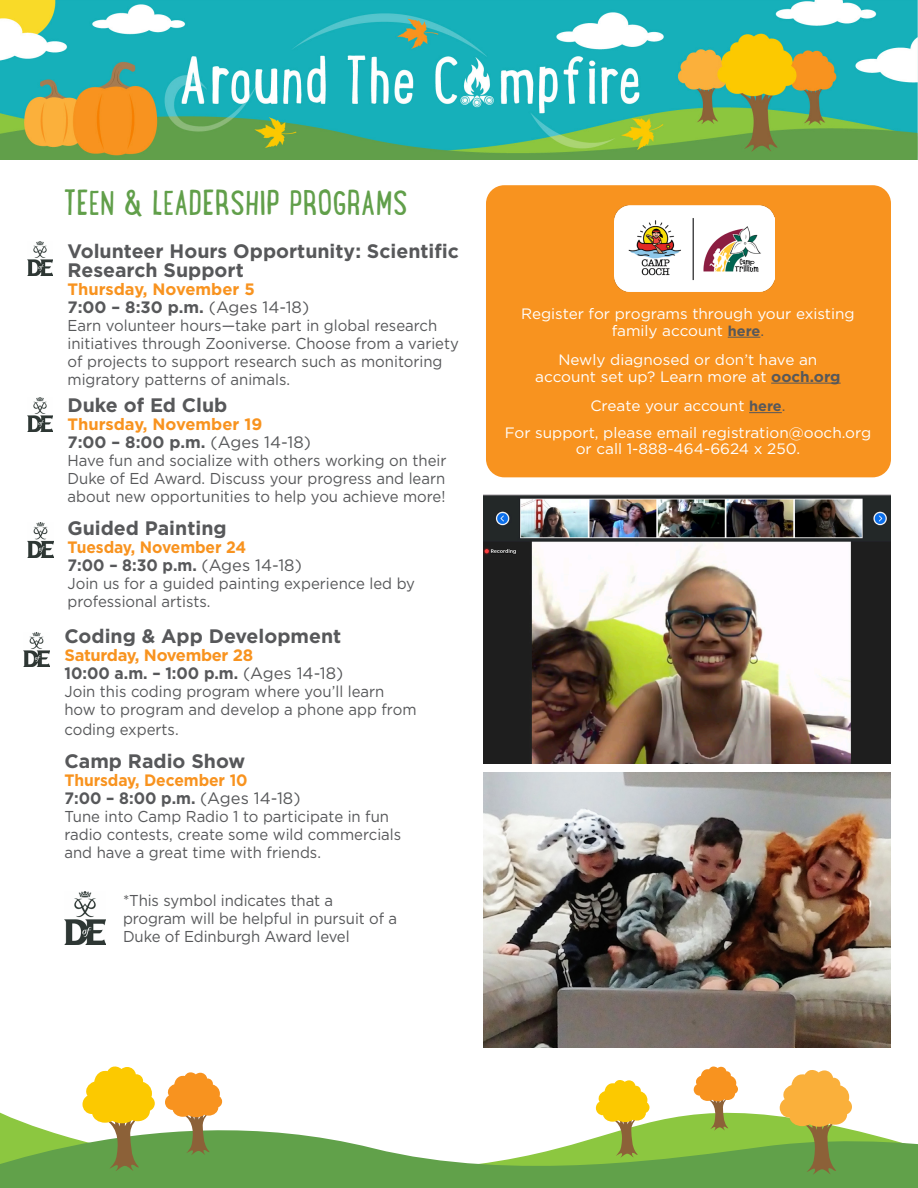
<style>
.page{position:relative;width:918px;height:1188px;background:#fff}
.page>*{position:absolute;margin:0;border:0;box-sizing:border-box;transform-origin:0 0}
.SEction_heading{font:37.5px "Lunch Box";color:#619f4a}
.Event_name{font:700 19.5px/19.5px "Gotham";color:#57585a}
.Description{font:700 19.5px "Gotham";color:#57585a}
.t1{font:700 16.5px/18px "Gotham";letter-spacing:-.005em;color:#f8931f}
.t2{font:700 16.5px/18px "Gotham";letter-spacing:-.005em;color:#f8931f;scale:.95 1}
.Description-2{font:15.75px/18px "Gotham";color:#57585a;scale:.95 1}
.t3{font:15px/16.4px "Gotham";color:#fff;text-align:center}
.s1{color:#57585a}
.s2{font-weight:400;color:#57585a}
.s3{font-weight:700;font-size:14.25px;color:#57585a}
.s4{font-weight:700;color:#57585a}
</style>
<div class="page">
<img style="left:483px;top:772px;width:408px;height:268px">
<img style="left:0;top:0;width:918px;height:160px">
<svg style="left:483px;top:1040px;width:408px;height:51px"></svg>
<svg style="left:0;top:1100px;width:918px;height:88px"></svg>
<svg style="left:596px;top:1080px;width:54px;height:78px"></svg>
<svg style="left:780px;top:1069px;width:72px;height:106px;background:#bbb157"></svg>
<svg style="left:165px;top:1072px;width:57px;height:83px"></svg>
<svg style="left:694px;top:1066px;width:44px;height:65px"></svg>
<svg style="left:82px;top:1066px;width:73px;height:105px"></svg>
<img style="left:27px;top:242px;width:26px;height:34px">
<img style="left:27px;top:398px;width:26px;height:34px">
<img style="left:28px;top:523px;width:25px;height:34px">
<img style="left:64px;top:891px;width:41px;height:54px">
<div style="left:486px;top:185px;width:405px;height:292px;background:#f8931f;border-radius:18px"></div>
<hr style="left:728px;top:337px;width:32px;height:1px;background:#57585a">
<hr style="left:771px;top:383px;width:70px;height:1px;background:#57585a">
<hr style="left:749px;top:412px;width:33px;height:1px;background:#57585a">
<img style="left:614px;top:205px;width:160px;height:86px">
<img style="left:24px;top:633px;width:26px;height:34px">
<img style="left:483px;top:495px;width:408px;height:268px">
<p class="SEction_heading" style="left:63px;top:176px;width:346px">TEEN &amp; LEADERSHIP PROGRAMS</p>
<p class="Event_name" style="left:68px;top:241px;width:393px">Volunteer Hours Opportunity: Scientific<br>Research Support</p>
<p class="t1" style="left:68px;top:280px;width:243px">Thursday, November 5<br><span class="s1">7:00 – 8:30 p.m.</span> <span class="s2">(Ages 14-18)</span></p>
<p class="Description-2" style="left:68px;top:316px;width:414px">Earn volunteer hours—take part in global research initiatives through Zooniverse. Choose from a variety of projects to support research such as monitoring migratory patterns of animals.</p>
<p class="Event_name" style="left:68px;top:395px;width:161px">Duke of Ed Club</p>
<p class="t1" style="left:68px;top:415px;width:245px">Thursday, November 19<br><span class="s1">7:00 – 8:00 p.m.</span> <span class="s2">(Ages 14-18)</span></p>
<p class="Description-2" style="left:68px;top:451px;width:401px;text-align:justify">Have fun and socialize with others working on their Duke of Ed Award. Discuss your progress and learn about new opportunities to help you achieve more!</p>
<p class="Event_name" style="left:68px;top:518px;width:161px">Guided Painting</p>
<p class="t2" style="left:68px;top:538px;width:248px">Tuesday, November 24<br><span class="s1">7:00 – 8:30 p.m.</span> <span class="s2">(Ages 14-18)</span></p>
<p class="Description-2" style="left:68px;top:574px;width:367px">Join us for a guided painting experience led by professional artists.</p>
<p class="Event_name" style="left:64px;top:627px;width:278px">Coding &amp; App Development</p>
<p class="t1" style="left:64px;top:646px;width:280px">Saturday, November 28<br><span class="s1">10:00 a.m. – 1:00 p.m.</span> <span class="s2">(Ages 14-18)</span></p>
<p class="Description-2" style="left:64px;top:683px;width:372px">Join this coding program where you’ll learn how to program and develop a phone app from</p>
<p class="Description-2" style="left:64px;top:720px;width:122px">coding experts.</p>
<p class="Description" style="left:64px;top:748px;width:182px">Camp Radio Show</p>
<p class="t2" style="left:64px;top:771px;width:250px">Thursday, December 10<br><span class="s1">7:00 – 8:00 p.m.</span> <span class="s2">(Ages 14-18)</span></p>
<p class="Description-2" style="left:64px;top:807px;width:356px">Tune into Camp Radio 1 to participate in fun radio contests, create some wild commercials and have a great time with friends.</p>
<p class="Description-2" style="left:123px;top:891px;width:290px">*This symbol indicates that a program will be helpful in pursuit of a<br>Duke of Edinburgh Award level</p>
<p class="t3" style="left:521px;top:306px;width:335px">Register for programs through your existing family account <span class="s3">here</span><span class="s1">.</span></p>
<p class="t3" style="left:559px;top:352px;width:260px">Newly diagnosed or don’t have an</p>
<p class="t3" style="left:535px;top:368px;width:307px">account set up? Learn more at <span class="s4">ooch.org</span></p>
<p class="t3" style="left:590px;top:397px;width:197px">Create your account <span class="s3">here</span><span class="s1">.</span></p>
<p class="t3" style="left:505px;top:424px;width:368px">For support, please email registration@ooch.org</p>
<p class="t3" style="left:576px;top:440px;width:226px">or call 1-888-464-6624 x 250.</p>
</div>
